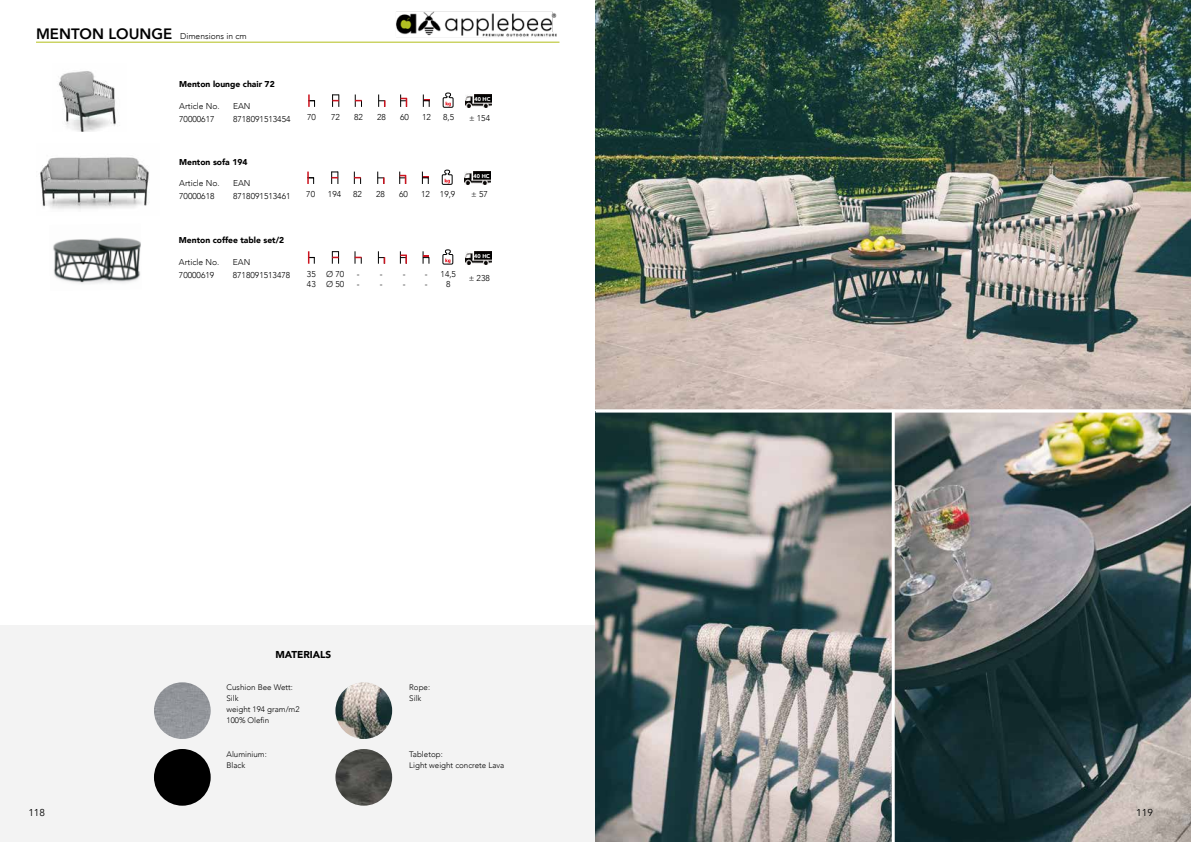
<style>
.page{position:relative;width:1191px;height:842px;background:#fff}
.page>*{position:absolute;margin:0;border:0;box-sizing:border-box;transform-origin:0 0}
.t1{font:900 10px "Avenir";color:#000}
.t2{font:10px "Avenir";color:#000}
.t3{font:300 8.5px "Avenir";color:#000}
.t4{font:900 8.5px "Avenir";color:#000}
.t5{font:300 8px/11px "Avenir";color:#000}
.t6{font:900 5.5px "Avenir";color:#fff}
.s1{font-weight:800;font-size:15px}
</style>
<div class="page">
<svg style="left:332px;top:94px;width:7px;height:13px"></svg>
<svg style="left:355px;top:94px;width:7px;height:13px"></svg>
<svg style="left:308px;top:94px;width:7px;height:13px"></svg>
<svg style="left:400px;top:94px;width:7px;height:13px"></svg>
<svg style="left:422px;top:94px;width:8px;height:13px"></svg>
<svg style="left:378px;top:94px;width:7px;height:13px"></svg>
<svg style="left:442px;top:92px;width:12px;height:16px"></svg>
<img style="left:58px;top:71px;width:58px;height:61px">
<img style="left:465px;top:94px;width:26px;height:13px">
<svg style="left:331px;top:172px;width:7px;height:12px"></svg>
<svg style="left:354px;top:172px;width:7px;height:12px"></svg>
<svg style="left:307px;top:172px;width:7px;height:12px"></svg>
<svg style="left:399px;top:172px;width:7px;height:12px"></svg>
<svg style="left:421px;top:172px;width:8px;height:12px"></svg>
<svg style="left:377px;top:172px;width:7px;height:12px"></svg>
<svg style="left:441px;top:169px;width:12px;height:16px"></svg>
<img style="left:465px;top:171px;width:25px;height:13px">
<hr style="left:36px;top:42px;width:523px;height:1px;background:#b3be1a">
<div style="left:0;top:625px;width:595px;height:217px;background:#f0f0f0"></div>
<img style="left:154px;top:682px;width:57px;height:57px;border-radius:28px">
<img style="left:335px;top:682px;width:57px;height:57px;border-radius:28px">
<img style="left:53px;top:237px;width:88px;height:47px">
<div style="left:154px;top:749px;width:57px;height:57px;background:#000;border-radius:50%"></div>
<img style="left:40px;top:157px;width:109px;height:52px">
<svg style="left:332px;top:251px;width:7px;height:13px"></svg>
<svg style="left:355px;top:251px;width:7px;height:13px"></svg>
<svg style="left:307px;top:251px;width:8px;height:13px"></svg>
<svg style="left:399px;top:251px;width:8px;height:13px"></svg>
<svg style="left:422px;top:251px;width:8px;height:13px"></svg>
<svg style="left:377px;top:251px;width:8px;height:13px"></svg>
<svg style="left:442px;top:249px;width:11px;height:16px"></svg>
<img style="left:465px;top:251px;width:26px;height:13px">
<img style="left:335px;top:749px;width:57px;height:57px;border-radius:28px">
<img style="left:395px;top:11px;width:164px;height:31px">
<img style="left:595px;top:0;width:596px;height:410px">
<img style="left:595px;top:413px;width:596px;height:429px">
<hr style="left:891px;top:410px;width:3px;height:432px;background:#fff">
<p class="t3" style="left:36px;top:31px;width:212px"><span class="s1">MENTON LOUNGE</span> Dimensions in cm</p>
<p class="t4" style="left:179px;top:76px;width:97px">Menton lounge chair 72</p>
<p class="t6" style="left:474px;top:94px;width:18px">40 HC</p>
<p class="t3" style="left:179px;top:101px;width:42px">Article No.</p>
<p class="t3" style="left:233px;top:101px;width:19px">EAN</p>
<p class="t3" style="left:179px;top:114px;width:37px">70000617</p>
<p class="t3" style="left:233px;top:114px;width:59px">8718091513454</p>
<p class="t3" style="left:469px;top:113px;width:23px">± 154</p>
<p class="t3" style="left:307px;top:112px;width:10px">70</p>
<p class="t3" style="left:331px;top:112px;width:10px">72</p>
<p class="t3" style="left:354px;top:112px;width:10px">82</p>
<p class="t3" style="left:377px;top:112px;width:10px">28</p>
<p class="t3" style="left:400px;top:112px;width:10px">60</p>
<p class="t3" style="left:422px;top:112px;width:10px">12</p>
<p class="t3" style="left:443px;top:112px;width:13px">8,5</p>
<p class="t4" style="left:179px;top:155px;width:70px">Menton sofa 194</p>
<p class="t3" style="left:179px;top:178px;width:42px">Article No.</p>
<p class="t3" style="left:233px;top:178px;width:19px">EAN</p>
<p class="t3" style="left:179px;top:191px;width:37px">70000618</p>
<p class="t3" style="left:233px;top:191px;width:59px">8718091513461</p>
<p class="t4" style="left:179px;top:233px;width:107px">Menton coffee table set/2</p>
<p class="t3" style="left:306px;top:189px;width:10px">70</p>
<p class="t3" style="left:328px;top:189px;width:15px">194</p>
<p class="t3" style="left:353px;top:189px;width:10px">82</p>
<p class="t3" style="left:376px;top:189px;width:10px">28</p>
<p class="t3" style="left:399px;top:189px;width:10px">60</p>
<p class="t3" style="left:421px;top:189px;width:36px">12 19,9</p>
<p class="t6" style="left:473px;top:172px;width:18px">40 HC</p>
<p class="t3" style="left:471px;top:189px;width:18px">± 57</p>
<p class="t6" style="left:474px;top:251px;width:18px">40 HC</p>
<p class="t3" style="left:179px;top:257px;width:42px">Article No.</p>
<p class="t3" style="left:233px;top:257px;width:19px">EAN</p>
<p class="t3" style="left:179px;top:270px;width:37px">70000619</p>
<p class="t3" style="left:233px;top:270px;width:59px">8718091513478</p>
<p class="t3" style="left:469px;top:273px;width:23px">± 238</p>
<p class="t3" style="left:307px;top:269px;width:39px">35 Ø 70</p>
<p class="t3" style="left:357px;top:269px;width:27px">- -</p>
<p class="t3" style="left:403px;top:269px;width:26px">- -</p>
<p class="t3" style="left:440px;top:269px;width:17px">14,5</p>
<p class="t3" style="left:307px;top:279px;width:39px">43 Ø 50</p>
<p class="t3" style="left:357px;top:279px;width:27px">- -</p>
<p class="t3" style="left:403px;top:279px;width:26px">- -</p>
<p class="t3" style="left:446px;top:279px;width:6px">8</p>
<p class="t1" style="left:275px;top:646px;width:57px">MATERIALS</p>
<p class="t5" style="left:226px;top:682px;width:75px">Cushion Bee Wett:<br>Silk<br>weight 194 gram/m2<br>100% Olefin</p>
<p class="t5" style="left:226px;top:749px;width:42px">Aluminium:<br>Black</p>
<p class="t5" style="left:409px;top:682px;width:22px">Rope:<br>Silk</p>
<p class="t5" style="left:409px;top:749px;width:97px">Tabletop:<br>Light weight concrete Lava</p>
<p class="t2" style="left:28px;top:806px;width:18px">118</p>
<p class="t2" style="left:1136px;top:806px;width:18px">119</p>
</div>
